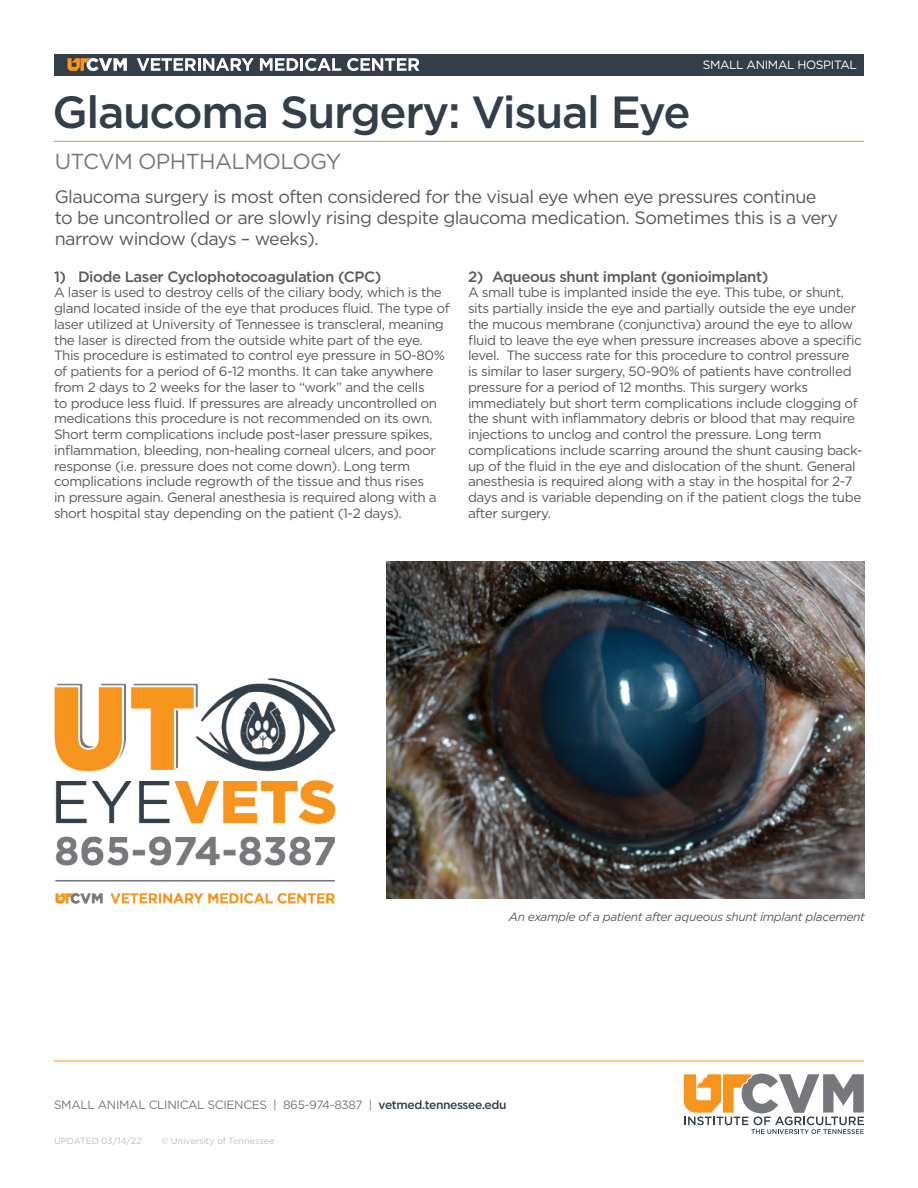
<style>
.page{position:relative;width:918px;height:1188px;background:#fff}
.page>*{position:absolute;margin:0;border:0;box-sizing:border-box;transform-origin:0 0}
.t1{font:500 45px "Gotham";letter-spacing:-.03em;color:#333e48}
.t2{font:21.75px "Gotham";letter-spacing:-.03em;color:#77787b}
.t3{font:18px/21px "Gotham";letter-spacing:-.03em;color:#58595b}
.t4{font:500 15px "Gotham";letter-spacing:-.03em;color:#58595b}
.t5{font:13.5px/15.8px "Gotham";letter-spacing:-.03em;color:#58595b}
.t6{font:12px "Gotham";letter-spacing:-.03em;color:#77787b}
.t7{font:italic 12px "Gotham";letter-spacing:-.03em;color:#58595b}
.t8{font:12px "Gotham";letter-spacing:-.03em;color:#fff}
.t9{font:9px "Gotham";letter-spacing:-.005em;color:#bcbec0}
.s1{font-weight:500;color:#333e48}
</style>
<div class="page">
<hr style="left:54px;top:1061px;width:810px;height:1px;background:#f7941e">
<hr style="left:54px;top:141px;width:810px;height:1px;background:#f7941e">
<svg style="left:684px;top:1074px;width:180px;height:60px"></svg>
<div style="left:55px;top:54px;width:809px;height:21px;background:#333e48"></div>
<svg style="left:67px;top:58px;width:60px;height:13px"></svg>
<svg style="left:137px;top:58px;width:117px;height:13px"></svg>
<svg style="left:260px;top:58px;width:81px;height:13px"></svg>
<svg style="left:347px;top:58px;width:72px;height:13px"></svg>
<img style="left:55px;top:678px;width:281px;height:225px">
<img style="left:387px;top:562px;width:478px;height:337px">
<p class="t1" style="left:53px;top:83px;width:640px">Glaucoma Surgery: Visual Eye</p>
<p class="t2" style="left:55px;top:147px;width:288px">UTCVM OPHTHALMOLOGY</p>
<p class="t8" style="left:703px;top:57px;width:156px">SMALL ANIMAL HOSPITAL</p>
<p class="t3" style="left:55px;top:185px;width:785px">Glaucoma surgery is most often considered for the visual eye when eye pressures continue to be uncontrolled or are slowly rising despite glaucoma medication. Sometimes this is a very narrow window (days – weeks).</p>
<p class="t4" style="left:54px;top:267px;width:329px">1) Diode Laser Cyclophotocoagulation (CPC)</p>
<p class="t5" style="left:54px;top:285px;width:397px">A laser is used to destroy cells of the ciliary body, which is the gland located inside of the eye that produces fluid. The type of laser utilized at University of Tennessee is transcleral, meaning the laser is directed from the outside white part of the eye.<br>This procedure is estimated to control eye pressure in 50-80% of patients for a period of 6-12 months. It can take anywhere from 2 days to 2 weeks for the laser to “work” and the cells<br>to produce less fluid. If pressures are already uncontrolled on medications this procedure is not recommended on its own.<br>Short term complications include post-laser pressure spikes, inflammation, bleeding, non-healing corneal ulcers, and poor response (i.e. pressure does not come down). Long term complications include regrowth of the tissue and thus rises<br>in pressure again. General anesthesia is required along with a short hospital stay depending on the patient (1-2 days).</p>
<p class="t4" style="left:468px;top:267px;width:302px">2) Aqueous shunt implant (gonioimplant)</p>
<p class="t5" style="left:468px;top:285px;width:396px">A small tube is implanted inside the eye. This tube, or shunt, sits partially inside the eye and partially outside the eye under the mucous membrane (conjunctiva) around the eye to allow fluid to leave the eye when pressure increases above a specific level. The success rate for this procedure to control pressure<br>is similar to laser surgery, 50-90% of patients have controlled pressure for a period of 12 months. This surgery works immediately but short term complications include clogging of the shunt with inflammatory debris or blood that may require injections to unclog and control the pressure. Long term complications include scarring around the shunt causing back&shy;up of the fluid in the eye and dislocation of the shunt. General anesthesia is required along with a stay in the hospital for 2-7 days and is variable depending on if the patient clogs the tube after surgery.</p>
<p class="t7" style="left:509px;top:909px;width:358px">An example of a patient after aqueous shunt implant placement</p>
<p class="t6" style="left:54px;top:1097px;width:454px">SMALL ANIMAL CLINICAL SCIENCES | 865-974-8387 | <span class="s1">vetmed.tennessee.edu</span></p>
<p class="t9" style="left:54px;top:1135px;width:89px">UPDATED 03/14/22</p>
<p class="t9" style="left:161px;top:1135px;width:115px">© University of Tennessee</p>
</div>
